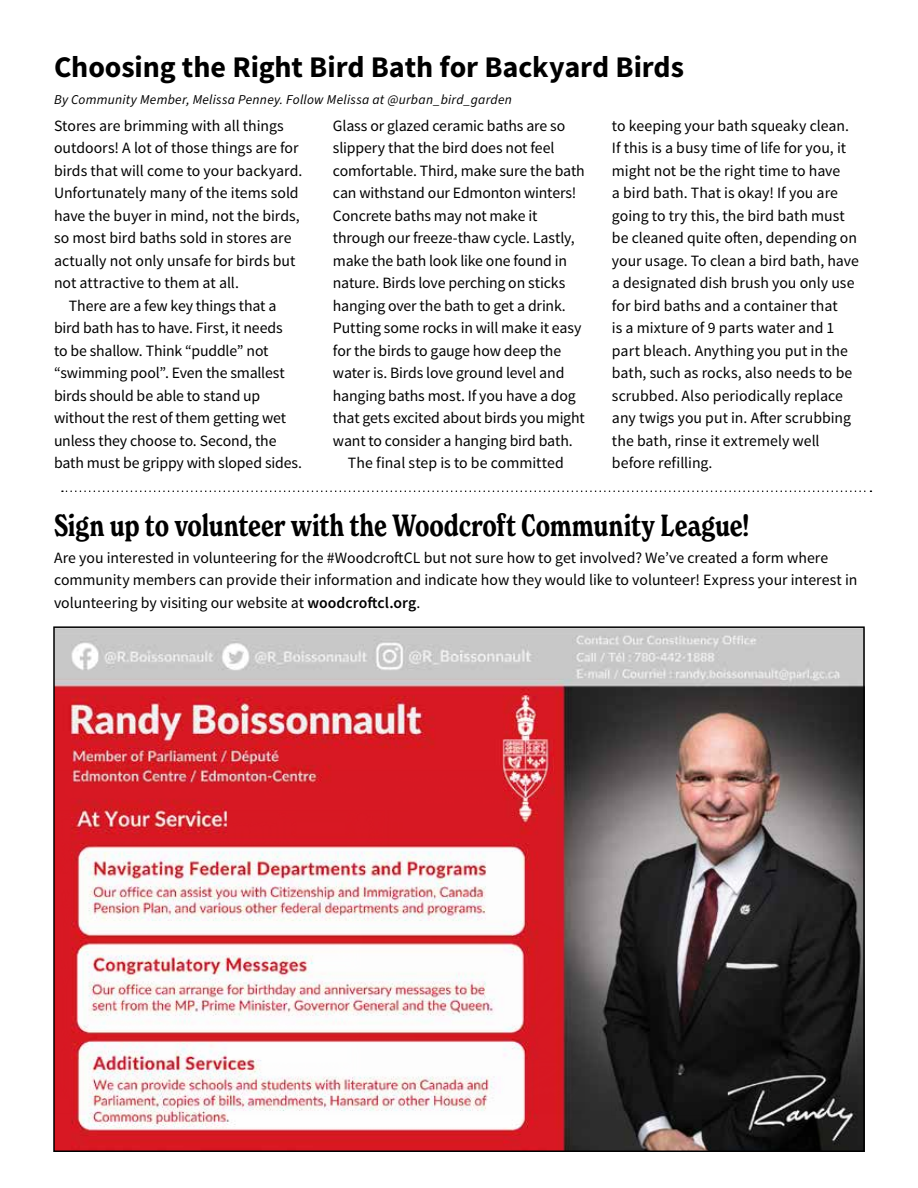
<style>
.page{position:relative;width:918px;height:1188px;background:#fff}
.page>*{position:absolute;margin:0;border:0;box-sizing:border-box;transform-origin:0 0}
.t1{font:600 condensed 30px "New Spirit";letter-spacing:-.005em;color:#000}
.t2{font:700 30px "Source Sans Pro";letter-spacing:-.005em;color:#000}
.t3{font:15.75px/22.5px "Source Sans Pro";letter-spacing:-.005em;color:#000}
.t4{font:italic 13.5px "Source Sans Pro";letter-spacing:.02em;color:#000}
.s1{font-weight:600}
</style>
<div class="page">
<svg style="left:62px;top:490px;width:809px;height:2px"></svg>
<img style="left:56px;top:629px;width:806px;height:520px">
<h1 class="t2" style="left:54px;top:47px;width:632px">Choosing the Right Bird Bath for Backyard Birds</h1>
<p class="t4" style="left:54px;top:90px;width:459px">By Community Member, Melissa Penney. Follow Melissa at @urban_bird_garden</p>
<p class="t3" style="left:54px;top:114px;width:231px">Stores are brimming with all things</p>
<p class="t3" style="left:54px;top:137px;width:246px">outdoors! A lot of those things are for</p>
<p class="t3" style="left:54px;top:159px;width:250px">birds that will come to your backyard.</p>
<p class="t3" style="left:54px;top:182px;width:246px">Unfortunately many of the items sold</p>
<p class="t3" style="left:54px;top:204px;width:247px">have the buyer in mind, not the birds,</p>
<p class="t3" style="left:54px;top:227px;width:239px">so most bird baths sold in stores are</p>
<p class="t3" style="left:54px;top:249px;width:243px">actually not only unsafe for birds but</p>
<p class="t3" style="left:54px;top:272px;width:187px">not attractive to them at all.</p>
<p class="t3" style="left:69px;top:294px;width:209px">There are a few key things that a</p>
<p class="t3" style="left:54px;top:317px;width:230px">bird bath has to have. First, it needs</p>
<p class="t3" style="left:54px;top:339px;width:216px">to be shallow. Think “puddle” not</p>
<p class="t3" style="left:54px;top:362px;width:232px">“swimming pool”. Even the smallest</p>
<p class="t3" style="left:54px;top:384px;width:208px">birds should be able to stand up</p>
<p class="t3" style="left:54px;top:407px;width:234px">without the rest of them getting wet</p>
<p class="t3" style="left:54px;top:429px;width:224px">unless they choose to. Second, the</p>
<p class="t3" style="left:54px;top:452px;width:250px">bath must be grippy with sloped sides.</p>
<p class="t3" style="left:333px;top:114px;width:234px">Glass or glazed ceramic baths are so</p>
<p class="t3" style="left:333px;top:137px;width:223px">slippery that the bird does not feel</p>
<p class="t3" style="left:333px;top:159px;width:253px">comfortable. Third, make sure the bath</p>
<p class="t3" style="left:333px;top:182px;width:245px">can withstand our Edmonton winters!</p>
<p class="t3" style="left:333px;top:204px;width:206px">Concrete baths may not make it</p>
<p class="t3" style="left:333px;top:227px;width:243px">through our freeze-thaw cycle. Lastly,</p>
<p class="t3" style="left:333px;top:249px;width:236px">make the bath look like one found in</p>
<p class="t3" style="left:333px;top:272px;width:234px">nature. Birds love perching on sticks</p>
<p class="t3" style="left:333px;top:294px;width:234px">hanging over the bath to get a drink.</p>
<p class="t3" style="left:333px;top:317px;width:250px">Putting some rocks in will make it easy</p>
<p class="t3" style="left:333px;top:339px;width:230px">for the birds to gauge how deep the</p>
<p class="t3" style="left:333px;top:362px;width:233px">water is. Birds love ground level and</p>
<p class="t3" style="left:333px;top:384px;width:244px">hanging baths most. If you have a dog</p>
<p class="t3" style="left:333px;top:407px;width:253px">that gets excited about birds you might</p>
<p class="t3" style="left:333px;top:429px;width:241px">want to consider a hanging bird bath.</p>
<p class="t3" style="left:348px;top:452px;width:217px">The final step is to be committed</p>
<p class="t3" style="left:612px;top:114px;width:248px">to keeping your bath squeaky clean.<br>If this is a busy time of life for you, it might not be the right time to have<br>a bird bath. That is okay! If you are going to try this, the bird bath must be cleaned quite often, depending on your usage. To clean a bird bath, have a designated dish brush you only use for bird baths and a container that<br>is a mixture of 9 parts water and 1 part bleach. Anything you put in the bath, such as rocks, also needs to be scrubbed. Also periodically replace any twigs you put in. After scrubbing the bath, rinse it extremely well before refilling.</p>
<h1 class="t1" style="left:54px;top:506px;width:697px">Sign up to volunteer with the Woodcroft Community League!</h1>
<p class="t3" style="left:54px;top:546px;width:805px">Are you interested in volunteering for the #WoodcroftCL but not sure how to get involved? We’ve created a form where community members can provide their information and indicate how they would like to volunteer! Express your interest in volunteering by visiting our website at <span class="s1">woodcroftcl.org</span>.</p>
</div>
